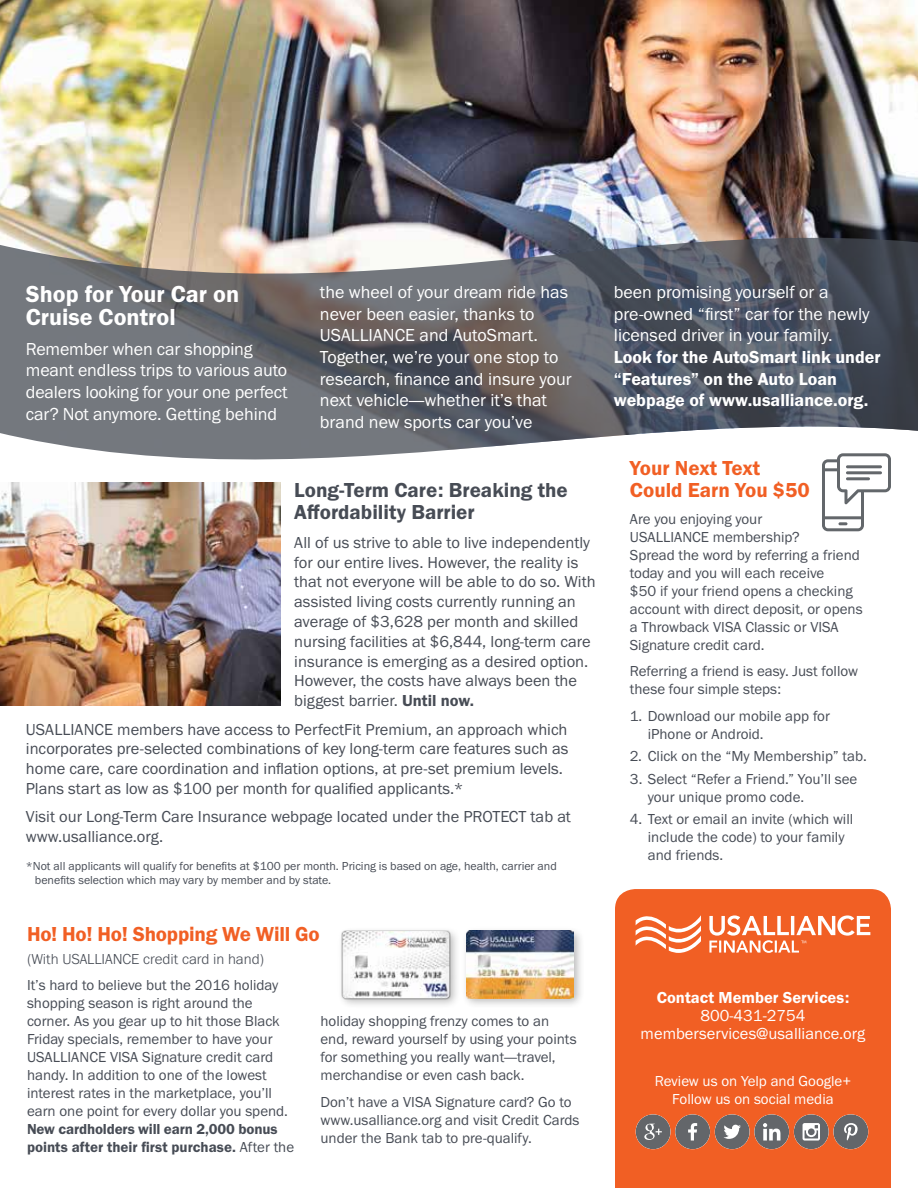
<style>
.page{position:relative;width:918px;height:1188px;background:#fff}
.page>*{position:absolute;margin:0;border:0;box-sizing:border-box;transform-origin:0 0}
.t1{font:24px/22.5px "Franklin Gothic URW Dem";color:#fff}
.t2{font:21px/22.5px "Franklin Gothic URW Dem";letter-spacing:-.01em;color:#f15f24}
.t3{font:21px/22.5px "Franklin Gothic URW Dem";color:#474c55}
.t4{font:18px/21.6px "Franklin Gothic URW Boo";letter-spacing:-.005em;color:#fff}
.t5{font:18px/21.6px "Franklin Gothic URW Dem";color:#fff}
.t6{font:16.5px/19.8px "Franklin Gothic URW Boo";color:#474c55}
.t7{font:16.5px/18px "Franklin Gothic URW Boo";color:#fff;text-align:center}
.t8{font:16.5px "Franklin Gothic URW Dem";color:#fff}
.t9{font:15px/18px "Franklin Gothic URW Boo";color:#474c55}
.t10{font:15px/18px "Franklin Gothic URW Dem";letter-spacing:-.005em;color:#474c55}
.t11{font:15px/18px "Franklin Gothic URW Boo";color:#fff;text-align:center}
.t12{font:300 15px "Franklin Gothic URW";color:#474c55}
.t13{font:12px/13.5px "Franklin Gothic URW Boo";color:#474c55}
.s1{font-family:"Franklin Gothic URW Dem"}
.s2{font-family:"Franklin Gothic URW Boo"}
</style>
<div class="page">
<img style="left:0;top:0;width:918px;height:169px">
<img style="left:0;top:169px;width:918px;height:363px">
<div style="left:615px;top:889px;width:276px;height:299px;background:#f15f24"></div>
<svg style="left:636px;top:915px;width:65px;height:38px"></svg>
<svg style="left:709px;top:915px;width:161px;height:38px"></svg>
<svg style="left:636px;top:1114px;width:232px;height:35px;background:#9d7466"></svg>
<img style="left:0;top:483px;width:281px;height:222px">
<div style="left:461px;top:926px;width:124px;height:83px;background:#000;opacity:.27"></div>
<img style="left:466px;top:931px;width:107px;height:67px">
<div style="left:337px;top:926px;width:123px;height:83px;background:#000;opacity:.27"></div>
<div style="left:341px;top:930px;width:110px;height:69px;background:#aeaeae"></div>
<img style="left:342px;top:931px;width:107px;height:67px">
<svg style="left:822px;top:453px;width:69px;height:78px"></svg>
<h1 class="t1" style="left:26px;top:282px;width:215px">Shop for Your Car on<br>Cruise Control</h1>
<p class="t4" style="left:26px;top:338px;width:263px">Remember when car shopping meant endless trips to various auto dealers looking for your one perfect car? Not anymore. Getting behind</p>
<p class="t4" style="left:320px;top:281px;width:253px">the wheel of your dream ride has never been easier, thanks to<br>USALLIANCE and AutoSmart.<br>Together, we’re your one stop to research, finance and insure your next vehicle—whether it’s that brand new sports car you’ve</p>
<p class="t4" style="left:614px;top:281px;width:257px">been promising yourself or a pre-owned “first” car for the newly licensed driver in your family.</p>
<p class="t5" style="left:614px;top:346px;width:268px">Look for the AutoSmart link under “Features” on the Auto Loan webpage of www.usalliance.org.</p>
<h2 class="t3" style="left:294px;top:478px;width:275px">Long-Term Care: Breaking the<br>Affordability Barrier</h2>
<p class="t6" style="left:294px;top:532px;width:303px">All of us strive to able to live independently for our entire lives. However, the reality is that not everyone will be able to do so. With assisted living costs currently running an average of $3,628 per month and skilled nursing facilities at $6,844, long-term care insurance is emerging as a desired option.<br>However, the costs have always been the biggest barrier. <span class="s1">Until now.</span></p>
<p class="t6" style="left:26px;top:719px;width:544px">USALLIANCE members have access to PerfectFit Premium, an approach which incorporates pre-selected combinations of key long-term care features such as home care, care coordination and inflation options, at pre-set premium levels.<br>Plans start as low as $100 per month for qualified applicants.*</p>
<p class="t6" style="left:26px;top:807px;width:547px">Visit our Long-Term Care Insurance webpage located under the PROTECT tab at www.usalliance.org.</p>
<p class="t13" style="left:35px;top:859px;width:523px;text-indent:-9px">*Not all applicants will qualify for benefits at $100 per month. Pricing is based on age, health, carrier and benefits selection which may vary by member and by state.</p>
<h2 class="t2" style="left:27px;top:923px;width:294px">Ho! Ho! Ho! Shopping We Will Go</h2>
<p class="t12" style="left:27px;top:949px;width:239px">(With USALLIANCE credit card in hand)</p>
<p class="t9" style="left:27px;top:976px;width:262px">It’s hard to believe but the 2016 holiday shopping season is right around the corner. As you gear up to hit those Black Friday specials, remember to have your USALLIANCE VISA Signature credit card handy. In addition to one of the lowest interest rates in the marketplace, you’ll earn one point for every dollar you spend.</p>
<p class="t10" style="left:27px;top:1120px;width:269px">New cardholders will earn 2,000 bonus points after their first purchase. <span class="s2">After the</span></p>
<p class="t9" style="left:320px;top:1012px;width:258px">holiday shopping frenzy comes to an end, reward yourself by using your points for something you really want—travel, merchandise or even cash back.</p>
<p class="t9" style="left:320px;top:1093px;width:261px">Don’t have a VISA Signature card? Go to www.usalliance.org and visit Credit Cards under the Bank tab to pre-qualify.</p>
<h2 class="t2" style="left:630px;top:456px;width:182px">Your Next Text<br>Could Earn You $50</h2>
<p class="t9" style="left:630px;top:510px;width:234px">Are you enjoying your<br>USALLIANCE membership?<br>Spread the word by referring a friend today and you will each receive<br>$50 if your friend opens a checking account with direct deposit, or opens a Throwback VISA Classic or VISA<br>Signature credit card.</p>
<p class="t9" style="left:630px;top:662px;width:230px">Referring a friend is easy. Just follow these four simple steps:</p>
<p class="t9" style="left:648px;top:707px;width:184px;text-indent:-18px">1. Download our mobile app for iPhone or Android.</p>
<p class="t9" style="left:630px;top:747px;width:238px">2. Click on the “My Membership” tab.</p>
<p class="t9" style="left:648px;top:769px;width:211px;text-indent:-18px">3. Select “Refer a Friend.” You’ll see your unique promo code.</p>
<p class="t9" style="left:648px;top:810px;width:207px;text-indent:-18px">4. Text or email an invite (which will include the code) to your family and friends.</p>
<p class="t8" style="left:657px;top:988px;width:194px">Contact Member Services:</p>
<p class="t7" style="left:641px;top:1007px;width:226px">800-431-2754 memberservices@usalliance.org</p>
<p class="t11" style="left:655px;top:1072px;width:198px">Review us on Yelp and Google+<br>Follow us on social media</p>
</div>
